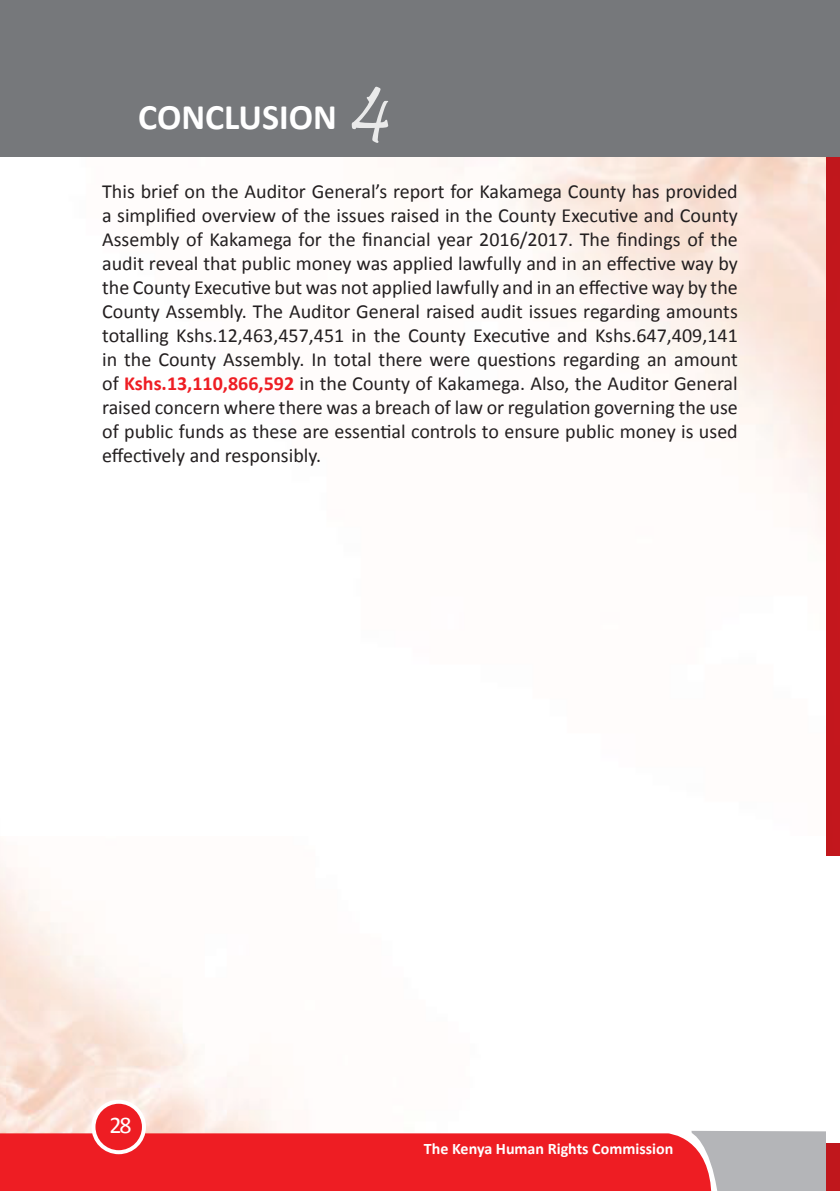
<style>
.page{position:relative;width:840px;height:1191px;background:#fff}
.page>*{position:absolute;margin:0;border:0;box-sizing:border-box;transform-origin:0 0}
.t1{font:83.6px "Pristina";color:#fff}
.t2{font:700 36px "Calibri";color:#fff}
.t3{font:24px "Calibri";color:#fff}
.t4{font:20px/24px "Calibri";color:#231f20;text-align:justify}
.t5{font:700 16px "Calibri";color:#fff}
.s1{font-weight:700;color:#ee1d23}
</style>
<div class="page">
<svg style="left:0;top:1115px;width:691px;height:76px;fill:#ee1d23"></svg>
<svg style="left:691px;top:1130px;width:134px;height:61px;background:#bdadb0"></svg>
<div style="left:93px;top:1101px;width:51px;height:51px;background:#ee1d23;border-radius:50%"></div>
<div style="left:91px;top:1099px;width:55px;height:55px;border:4px solid #fff;border-radius:50%"></div>
<div style="left:825px;top:0;width:14px;height:1191px;background:#c3171d"></div>
<div style="left:825px;top:855px;width:14px;height:287px;background:#fff"></div>
<div style="left:0;top:0;width:839px;height:157px;background:#76787b"></div>
<p class="t2" style="left:102px;top:95px;width:236px">4. CONCLUSION</p>
<h1 class="t1" style="left:352px;top:57px;width:40px">4</h1>
<p class="t4" style="left:102px;top:179px;width:636px">This brief on the Auditor General’s report for Kakamega County has provided a simplified overview of the issues raised in the County Executive and County Assembly of Kakamega for the financial year 2016/2017. The findings of the audit reveal that public money was applied lawfully and in an effective way by the County Executive but was not applied lawfully and in an effective way by the County Assembly. The Auditor General raised audit issues regarding amounts totalling Kshs.12,463,457,451 in the County Executive and Kshs.647,409,141 in the County Assembly. In total there were questions regarding an amount of <span class="s1">Kshs.13,110,866,592</span> in the County of Kakamega. Also, the Auditor General raised concern where there was a breach of law or regulation governing the use of public funds as these are essential controls to ensure public money is used effectively and responsibly.</p>
<p class="t3" style="left:109px;top:1110px;width:24px">28</p>
<p class="t5" style="left:423px;top:1138px;width:251px">The Kenya Human Rights Commission</p>
</div>
